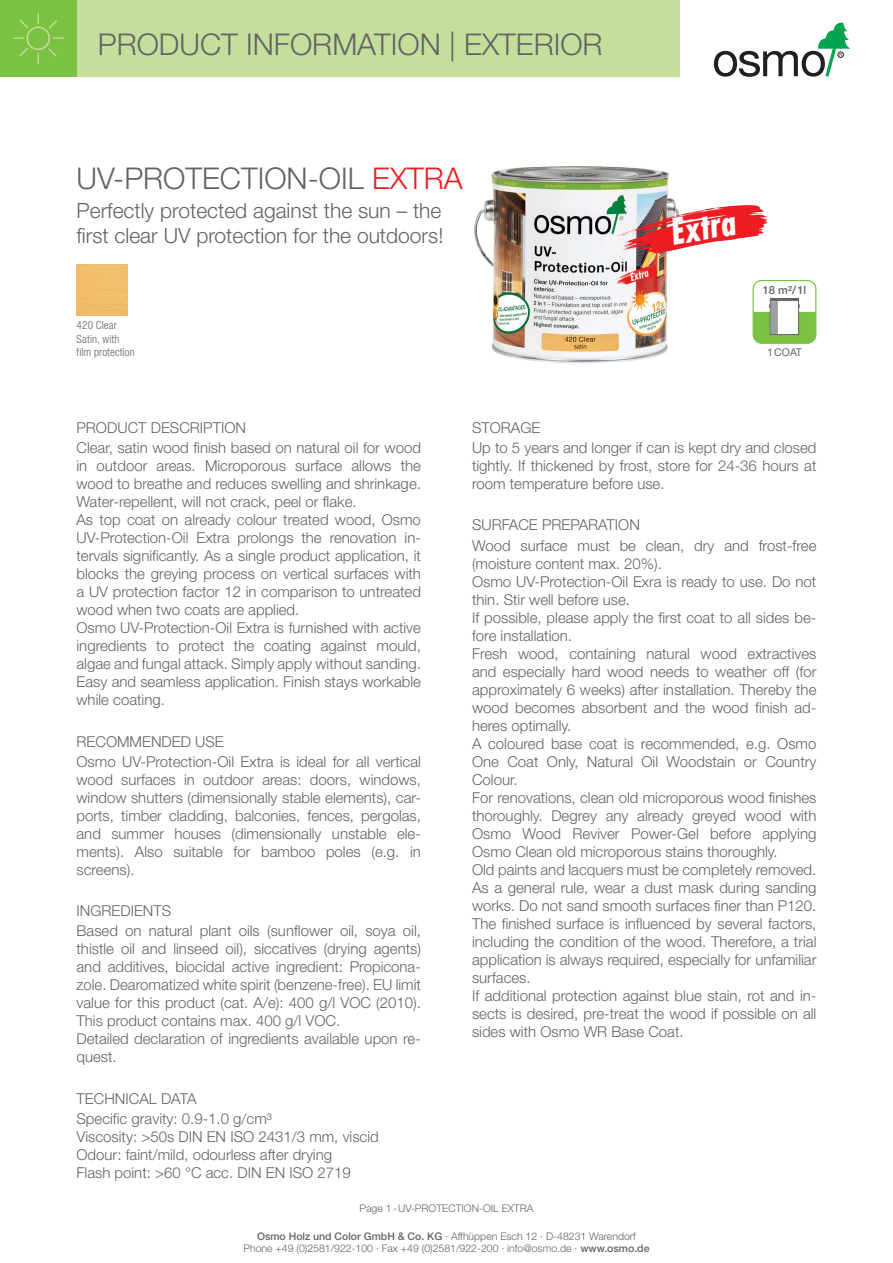
<style>
.page{position:relative;width:893px;height:1263px;background:#fff}
.page>*{position:absolute;margin:0;border:0;box-sizing:border-box;transform-origin:0 0}
.t1{font:italic 39.9px "Function Cd Rmn Bold";color:#fff}
.t2{font:300 30px "Helvetica Neue";color:#636366}
.t3{font:300 21px/25.2px "Helvetica Neue";color:#636366}
.t4{font:300 15px/18px "Helvetica Neue";color:#636366}
.t5{font:300 condensed 11.25px/13.5px "Helvetica Neue";letter-spacing:.01em;color:#636366}
.t6{font:500 11.25px "Helvetica Neue";color:#636366}
.t7{font:10.65px "Helvetica Neue";color:#636366}
.t8{font:300 10.5px/12.6px "Helvetica Neue";color:#636366;text-align:center}
.s1{color:#ee1d23}
.s2{font-weight:500}
</style>
<div class="page">
<div style="left:77px;top:0;width:603px;height:77px;background:#c4df9b"></div>
<div style="left:0;top:0;width:77px;height:77px;background:#7bc142"></div>
<svg style="left:13px;top:13px;width:51px;height:51px"></svg>
<svg style="left:714px;top:23px;width:136px;height:54px"></svg>
<img style="left:77px;top:264px;width:51px;height:51px">
<img style="left:474px;top:166px;width:201px;height:198px">
<img style="left:616px;top:202px;width:151px;height:52px">
<div style="left:753px;top:280px;width:63px;height:64px;border:1px solid #7bc142;border-radius:9px"></div>
<svg style="left:753px;top:299px;width:63px;height:44px"></svg>
<h2 class="t2" style="left:98px;top:26px;width:506px">PRODUCT INFORMATION | EXTERIOR</h2>
<h2 class="t2" style="left:77px;top:160px;width:388px">UV-PROTECTION-OIL <span class="s1">EXTRA</span></h2>
<h3 class="t3" style="left:77px;top:198px;width:368px">Perfectly protected against the sun – the first clear UV protection for the outdoors!</h3>
<p class="t5" style="left:77px;top:318px;width:60px">420 Clear<br>Satin, with film protection</p>
<h1 class="t1" style="left:667px;top:210px;width:67px;rotate:-10deg">Extra</h1>
<p class="t6" style="left:763px;top:283px;width:45px">18 m²/ 1l</p>
<p class="t7" style="left:767px;top:346px;width:36px">1COAT</p>
<p class="t4" style="left:77px;top:417px;width:346px;line-height:20.1px">PRODUCT DESCRIPTION<br>Clear, satin wood finish based on natural oil for wood</p>
<p class="t4" style="left:77px;top:456px;width:346px">in outdoor areas. Microporous surface allows the wood to breathe and reduces swelling and shrinkage.<br>Water-repellent, will not crack, peel or flake.<br>As top coat on already colour treated wood, Osmo UV-Protection-Oil Extra prolongs the renovation in&shy;tervals significantly. As a single product application, it blocks the greying process on vertical surfaces with a UV protection factor 12 in comparison to untreated wood when two coats are applied.<br>Osmo UV-Protection-Oil Extra is furnished with active ingredients to protect the coating against mould, algae and fungal attack. Simply apply without sanding.<br>Easy and seamless application. Finish stays workable while coating.</p>
<p class="t4" style="left:77px;top:731px;width:346px;line-height:20.1px">RECOMMENDED USE<br>Osmo UV-Protection-Oil Extra is ideal for all vertical</p>
<p class="t4" style="left:77px;top:770px;width:346px;text-align:justify">wood surfaces in outdoor areas: doors, windows, window shutters (dimensionally stable elements), car&shy;ports, timber cladding, balconies, fences, pergolas, and summer houses (dimensionally unstable ele&shy;ments). Also suitable for bamboo poles (e.g. in screens).</p>
<p class="t4" style="left:77px;top:900px;width:346px;line-height:20.1px">INGREDIENTS<br>Based on natural plant oils (sunflower oil, soya oil,</p>
<p class="t4" style="left:77px;top:940px;width:346px">thistle oil and linseed oil), siccatives (drying agents) and additives, biocidal active ingredient: Propicona&shy;zole. Dearomatized white spirit (benzene-free). EU limit value for this product (cat. A/e): 400 g/l VOC (2010).<br>This product contains max. 400 g/l VOC.<br>Detailed declaration of ingredients available upon re&shy;quest.</p>
<p class="t4" style="left:77px;top:1088px;width:197px;line-height:20.1px">TECHNICAL DATA<br>Specific gravity: 0.9-1.0 g/cm³</p>
<p class="t4" style="left:77px;top:1127px;width:304px">Viscosity: &gt;50s DIN EN ISO 2431/3 mm, viscid<br>Odour: faint/mild, odourless after drying<br>Flash point: &gt;60 °C acc. DIN EN ISO 2719</p>
<p class="t4" style="left:472px;top:417px;width:346px;line-height:20.1px">STORAGE<br>Up to 5 years and longer if can is kept dry and closed</p>
<p class="t4" style="left:472px;top:456px;width:346px">tightly. If thickened by frost, store for 24-36 hours at room temperature before use.</p>
<p class="t4" style="left:472px;top:515px;width:346px;line-height:20.1px">SURFACE PREPARATION<br>Wood surface must be clean, dry and frost-free</p>
<p class="t4" style="left:472px;top:554px;width:346px">(moisture content max. 20%).<br>Osmo UV-Protection-Oil Exra is ready to use. Do not thin. Stir well before use.<br>If possible, please apply the first coat to all sides be&shy;fore installation.<br>Fresh wood, containing natural wood extractives and especially hard wood needs to weather off (for approximately 6 weeks) after installation. Thereby the wood becomes absorbent and the wood finish ad&shy;heres optimally.<br>A coloured base coat is recommended, e.g. Osmo One Coat Only, Natural Oil Woodstain or Country Colour.<br>For renovations, clean old microporous wood finishes thoroughly. Degrey any already greyed wood with Osmo Wood Reviver Power-Gel before applying Osmo Clean old microporous stains thoroughly.<br>Old paints and lacquers must be completely removed.<br>As a general rule, wear a dust mask during sanding works. Do not sand smooth surfaces finer than P120.<br>The finished surface is influenced by several factors, including the condition of the wood. Therefore, a trial application is always required, especially for unfamiliar surfaces.<br>If additional protection against blue stain, rot and in&shy;sects is desired, pre-treat the wood if possible on all sides with Osmo WR Base Coat.</p>
<p class="t8" style="left:360px;top:1202px;width:175px">Page 1 - UV-PROTECTION-OIL EXTRA</p>
<p class="t8" style="left:243px;top:1229px;width:408px"><span class="s2">Osmo Holz und Color GmbH &amp; Co. KG</span> · Affhüppen Esch 12 · D-48231 Warendorf<br>Phone +49 (0)2581/922-100 · Fax +49 (0)2581/922-200 · info@osmo.de · <span class="s2">www.osmo.de</span></p>
</div>
